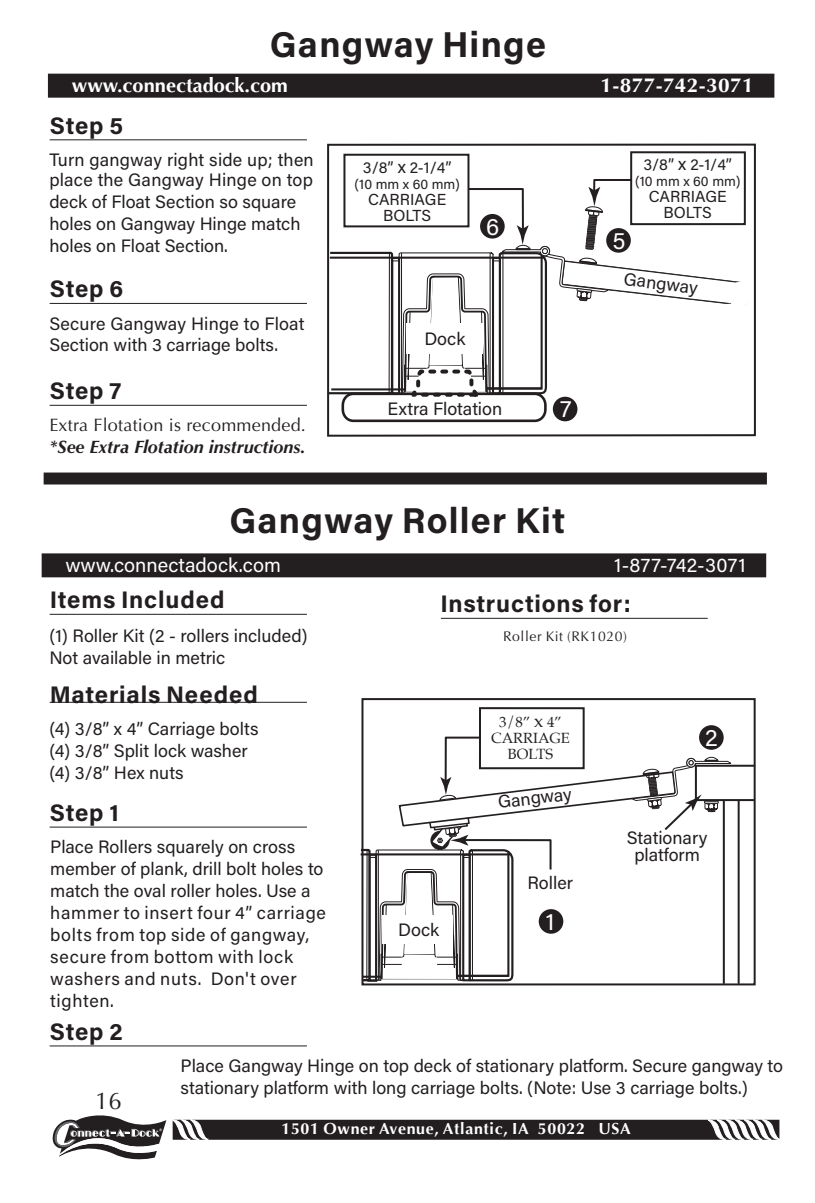
<style>
.page{position:relative;width:815px;height:1203px;background:#fff}
.page>*{position:absolute;margin:0;border:0;box-sizing:border-box;transform-origin:0 0}
.t1{font:700 36px "Acumin Pro";letter-spacing:.035em;color:#231f20}
.t2{font:700 24px "Acumin Pro";letter-spacing:.03em;color:#231f20}
.t3{font:24px "Acumin Pro";color:#fff}
.t4{font:24px "Optima";color:#231f20}
.t5{font:20px "Acumin Pro";color:#fff}
.t6{font:700 20px "Optima";color:#fff}
.t7{font:700 20px "Optima";color:#fff;scale:1.05 1}
.t8{font:18px/22px "Acumin Pro";color:#231f20}
.t9{font:18px/22px "Acumin Pro";letter-spacing:.03em;color:#231f20}
.t10{font:italic 700 18px/22px "Optima";color:#231f20}
.t11{font:16px/16px "Acumin Pro";color:#231f20;text-align:center}
.t12{font:700 16px "Optima";letter-spacing:.04em;color:#fff}
.t13{font:14.8px/16.2px "Palatino";color:#231f20;text-align:center}
.t14{font:14px "Acumin Pro";color:#231f20}
.t15{font:14px "Optima";letter-spacing:.04em;color:#231f20}
.s1{font-weight:400;font-style:normal}
.s2{font-size:18px}
</style>
<div class="page">
<div style="left:48px;top:74px;width:726px;height:24px;background:#231f20"></div>
<div style="left:173px;top:1119px;width:606px;height:20px;background:#231f20"></div>
<svg style="left:707px;top:1119px;width:73px;height:21px"></svg>
<svg style="left:172px;top:1119px;width:38px;height:21px"></svg>
<svg style="left:52px;top:1115px;width:114px;height:45px"></svg>
<div style="left:42px;top:553px;width:724px;height:24px;background:#231f20"></div>
<hr style="left:50px;top:139px;width:257px;height:1px;background:#231f20">
<hr style="left:50px;top:303px;width:257px;height:1px;background:#231f20">
<hr style="left:50px;top:405px;width:257px;height:1px;background:#231f20">
<hr style="left:50px;top:614px;width:257px;height:1px;background:#231f20">
<hr style="left:50px;top:1045px;width:257px;height:1px;background:#231f20">
<hr style="left:50px;top:701px;width:257px;height:1px;background:#231f20">
<hr style="left:50px;top:826px;width:257px;height:1px;background:#231f20">
<div style="left:44px;top:472px;width:722px;height:12px;background:#231f20"></div>
<div style="left:343px;top:154px;width:126px;height:73px;border:2px solid #231f20"></div>
<div style="left:630px;top:151px;width:115px;height:74px;border:2px solid #231f20"></div>
<svg style="left:325px;top:178px;width:436px;height:537px"></svg>
<div style="left:699px;top:725px;width:24px;height:24px;background:#231f20;border-radius:50%"></div>
<div style="left:480px;top:708px;width:103px;height:60px;background:#fff"></div>
<div style="left:479px;top:707px;width:105px;height:62px;border:2px solid #231f20"></div>
<svg style="left:360px;top:735px;width:396px;height:251px"></svg>
<p class="t1" style="left:269px;top:20px;width:278px">Gangway Hinge</p>
<p class="t6" style="left:72px;top:73px;width:217px">www.connectadock.com</p>
<p class="t7" style="left:600px;top:73px;width:147px">1-877-742-3071</p>
<p class="t2" style="left:50px;top:108px;width:75px">Step 5</p>
<p class="t8" style="left:49px;top:149px;width:266px;line-height:20px">Turn gangway right side up; then place the Gangway Hinge on top</p>
<p class="t8" style="left:49px;top:190px;width:252px">deck of Float Section so square holes on Gangway Hinge match holes on Float Section.</p>
<p class="t2" style="left:50px;top:272px;width:75px">Step 6</p>
<p class="t8" style="left:49px;top:311px;width:257px">Secure Gangway Hinge to Float<br>Section with 3 carriage bolts.</p>
<p class="t2" style="left:50px;top:374px;width:73px">Step 7</p>
<p class="t10" style="left:49px;top:414px;width:258px"><span class="s1">Extra Flotation is recommended. </span>*See Extra Flotation instructions.</p>
<p class="t11" style="left:363px;top:159px;width:90px">3/8” <span class="s2">x</span> 2-1/4”</p>
<p class="t14" style="left:354px;top:174px;width:107px">(10 mm x 60 mm)</p>
<p class="t11" style="left:368px;top:191px;width:80px">CARRIAGE<br>BOLTS</p>
<p class="t3" style="left:486px;top:209px;width:15px">6</p>
<p class="t8" style="left:424px;top:327px;width:43px">Dock</p>
<p class="t8" style="left:387px;top:397px;width:116px">Extra Flotation</p>
<p class="t3" style="left:560px;top:392px;width:13px">7</p>
<p class="t1" style="left:229px;top:495px;width:337px">Gangway Roller Kit</p>
<p class="t3" style="left:612px;top:224px;width:15px">5</p>
<p class="t11" style="left:643px;top:156px;width:90px">3/8” <span class="s2">x</span> 2-1/4”</p>
<p class="t14" style="left:635px;top:171px;width:107px">(10 mm x 60 mm)</p>
<p class="t11" style="left:648px;top:188px;width:80px">CARRIAGE<br>BOLTS</p>
<p class="t8" style="left:625px;top:267px;width:76px;rotate:7deg">G angway</p>
<p class="t5" style="left:65px;top:550px;width:217px">www.connectadock.com</p>
<p class="t5" style="left:614px;top:550px;width:133px">1-877-742-3071</p>
<p class="t2" style="left:440px;top:587px;width:192px">Instructions for:</p>
<p class="t15" style="left:503px;top:628px;width:125px">Roller Kit (RK1020)</p>
<p class="t2" style="left:50px;top:583px;width:176px">Items Included</p>
<p class="t8" style="left:49px;top:624px;width:260px">(1) Roller Kit (2 - rollers included)<br>Not available in metric</p>
<p class="t2" style="left:50px;top:678px;width:209px">Materials Needed</p>
<p class="t8" style="left:49px;top:717px;width:211px">(4) 3/8” x 4” Carriage bolts (4) 3/8” Split lock washer (4) 3/8” Hex nuts</p>
<p class="t13" style="left:491px;top:713px;width:80px">3/8” <span class="s2">x</span> 4”<br>CARRIAGE<br>BOLTS</p>
<p class="t3" style="left:705px;top:720px;width:14px">2</p>
<p class="t2" style="left:50px;top:795px;width:70px">Step 1</p>
<p class="t9" style="left:50px;top:834px;width:277px">Place Rollers squarely on cross member of plank, drill bolt holes to match the oval roller holes. Use a hammer to insert four 4” carriage bolts from top side of gangway, secure from bottom with lock washers and nuts. Don't over tighten.</p>
<p class="t2" style="left:50px;top:1014px;width:74px">Step 2</p>
<p class="t8" style="left:398px;top:917px;width:43px">Dock</p>
<p class="t8" style="left:496px;top:790px;width:76px;rotate:-7deg">G angway</p>
<p class="t8" style="left:527px;top:870px;width:47px">Roller</p>
<p class="t3" style="left:546px;top:904px;width:10px">1</p>
<p class="t8" style="left:626px;top:827px;width:82px;line-height:17.8px;text-align:center">Stationary platform</p>
<h2 class="t4" style="left:95px;top:1087px;width:28px">16</h2>
<p class="t8" style="left:180px;top:1054px;width:604px">Place Gangway Hinge on top deck of stationary platform. Secure gangway to stationary platform with long carriage bolts. (Note: Use 3 carriage bolts.)</p>
<p class="t12" style="left:281px;top:1119px;width:351px">1501 Owner Avenue, Atlantic, IA 50022 USA</p>
</div>
